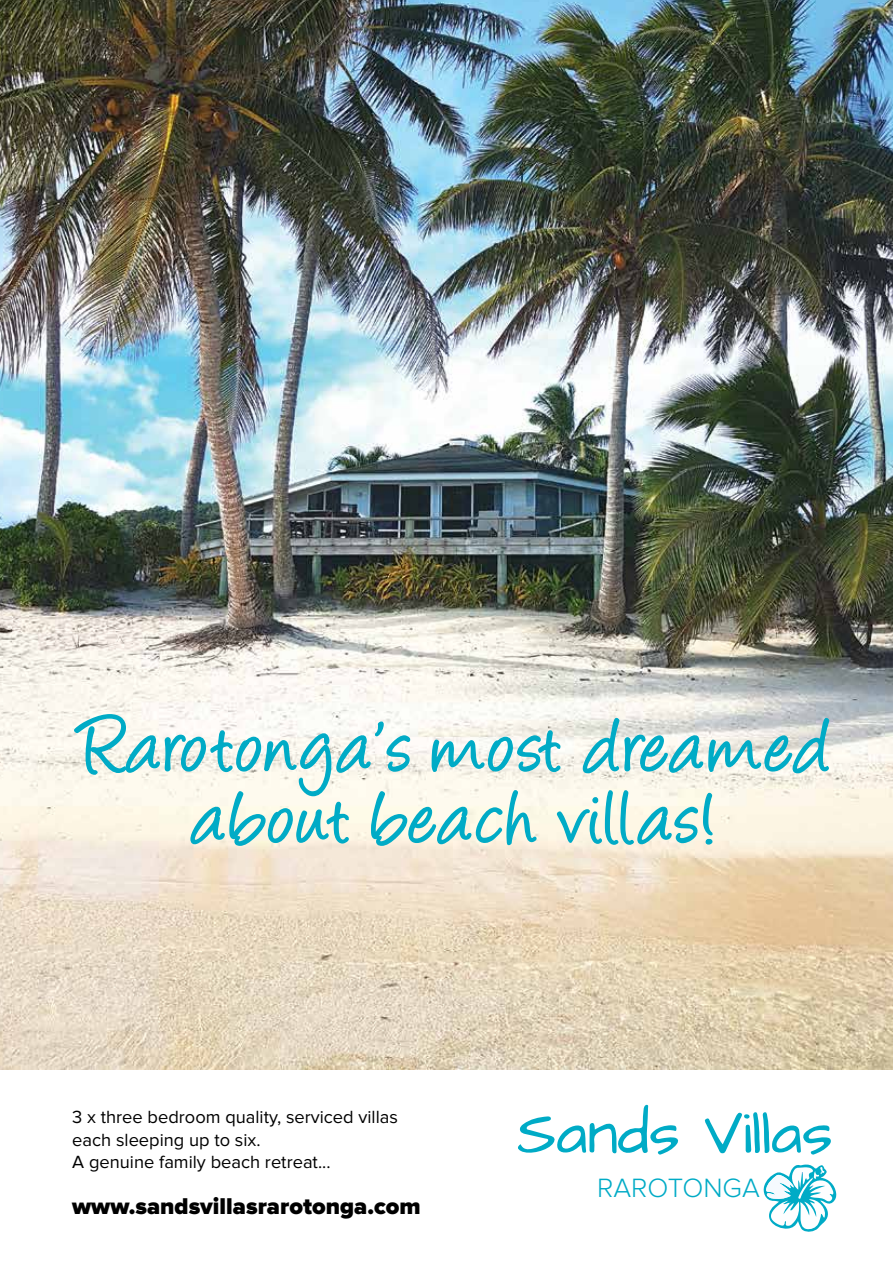
<style>
.page{position:relative;width:893px;height:1263px;background:#fff}
.page>*{position:absolute;margin:0;border:0;box-sizing:border-box;transform-origin:0 0}
.t1{font:86.1px/71.4px "Angelina";letter-spacing:.04em;color:#00abc6;text-align:center}
.t2{font:300 27.45px "Proxima Nova";color:#00abc6}
.t3{font:900 23.7px "Proxima Nova";color:#000}
.t4{font:18.3px/22.6px "Proxima Nova";color:#000}
</style>
<div class="page">
<img style="left:0;top:0;width:893px;height:1069px">
<svg style="left:518px;top:1104px;width:161px;height:51px"></svg>
<svg style="left:704px;top:1112px;width:127px;height:43px"></svg>
<svg style="left:763px;top:1164px;width:74px;height:68px"></svg>
<svg style="left:73px;top:685px;width:757px;height:216px"></svg>
<h1 class="t1" style="left:80px;top:720px;width:752px">Rarotonga’s most dreamed about beach villas!</h1>
<p class="t4" style="left:72px;top:1106px;width:327px">3 x three bedroom quality, serviced villas each sleeping up to six.<br>A genuine family beach retreat...</p>
<p class="t3" style="left:72px;top:1193px;width:350px">www.sandsvillasrarotonga.com</p>
<h2 class="t2" style="left:597px;top:1176px;width:164px">RAROTONGA</h2>
</div>
